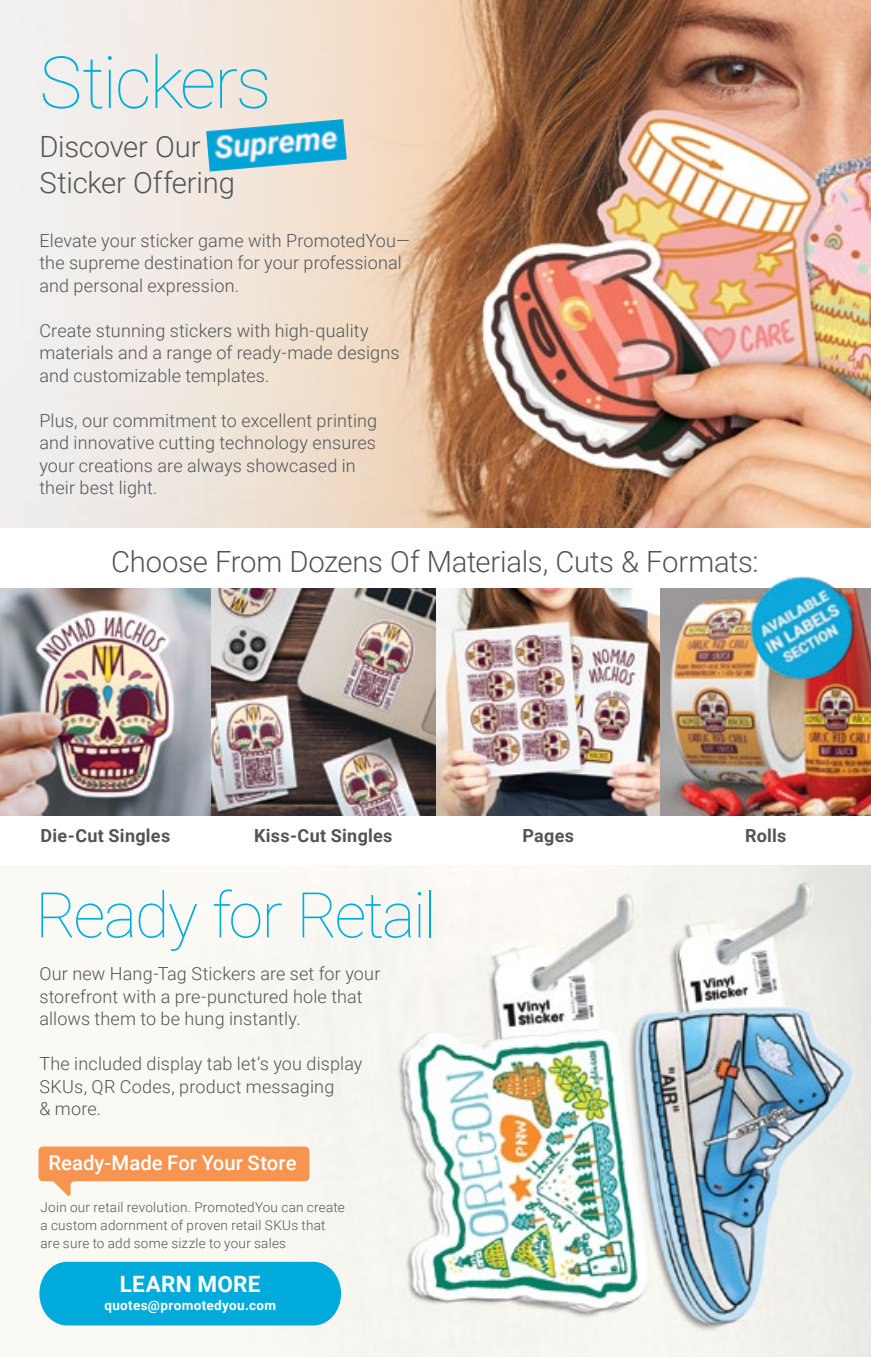
<style>
.page{position:relative;width:871px;height:1357px;background:#fff}
.page>*{position:absolute;margin:0;border:0;box-sizing:border-box;transform-origin:0 0}
.t1{font:100 72px "Roboto";letter-spacing:-.03em;color:#00acdc}
.t2{font:100 63px "Roboto";letter-spacing:-.035em;color:#00acdc}
.t3{font:300 29.25px "Roboto";letter-spacing:-.01em;color:#525557}
.t4{font:300 29.25px/36px "Roboto";letter-spacing:-.01em;color:#535657}
.t5{font:700 22.5px "Roboto";letter-spacing:.015em;color:#fff}
.t6{font:500 20.25px "Roboto";color:#fff}
.t7{font:300 18px/22.5px "Roboto";letter-spacing:.01em;color:#525557}
.t8{font:700 18px "Roboto";letter-spacing:.015em;color:#525557}
.t9{font:300 13.5px/18px "Roboto";letter-spacing:.02em;color:#525557}
.t10{font:700 13.5px "Roboto";letter-spacing:.025em;color:#fff}
</style>
<div class="page">
<img style="left:0;top:588px;width:871px;height:227px">
<img style="left:0;top:0;width:871px;height:527px">
<img style="left:0;top:865px;width:871px;height:492px">
<div style="left:39px;top:1262px;width:302px;height:63px;background:#00abdc"></div>
<svg style="left:38px;top:1146px;width:271px;height:50px"></svg>
<img style="left:206px;top:119px;width:141px;height:53px">
<img style="left:734px;top:576px;width:137px;height:103px">
<h1 class="t1" style="left:39px;top:32px;width:234px">Stickers</h1>
<h3 class="t4" style="left:39px;top:128px;width:197px">Discover Our<br>Sticker Offering</h3>
<p class="t7" style="left:39px;top:228px;width:372px">Elevate your sticker game with PromotedYou— the supreme destination for your professional and personal expression.</p>
<p class="t7" style="left:39px;top:318px;width:362px">Create stunning stickers with high-quality materials and a range of ready-made designs and customizable templates.</p>
<p class="t7" style="left:39px;top:408px;width:339px">Plus, our commitment to excellent printing and innovative cutting technology ensures your creations are always showcased in their best light.</p>
<h3 class="t3" style="left:111px;top:541px;width:649px">Choose From Dozens Of Materials, Cuts &amp; Formats:</h3>
<p class="t8" style="left:41px;top:823px;width:131px">Die-Cut Singles</p>
<p class="t8" style="left:254px;top:823px;width:140px">Kiss-Cut Singles</p>
<p class="t8" style="left:522px;top:823px;width:53px">Pages</p>
<p class="t8" style="left:745px;top:823px;width:43px">Rolls</p>
<h2 class="t2" style="left:35px;top:871px;width:403px">Ready for Retail</h2>
<p class="t7" style="left:39px;top:962px;width:342px">Our new Hang-Tag Stickers are set for your storefront with a pre-punctured hole that allows them to be hung instantly.</p>
<p class="t7" style="left:39px;top:1052px;width:325px">The included display tab let’s you display<br>SKUs, QR Codes, product messaging<br>&amp; more.</p>
<p class="t6" style="left:49px;top:1148px;width:249px">Ready-Made For Your Store</p>
<p class="t9" style="left:40px;top:1197px;width:306px">Join our retail revolution. PromotedYou can create a custom adornment of proven retail SKUs that are sure to add some sizzle to your sales</p>
<p class="t5" style="left:120px;top:1268px;width:142px">LEARN MORE</p>
<p class="t10" style="left:104px;top:1296px;width:173px">quotes@promotedyou.com</p>
</div>
